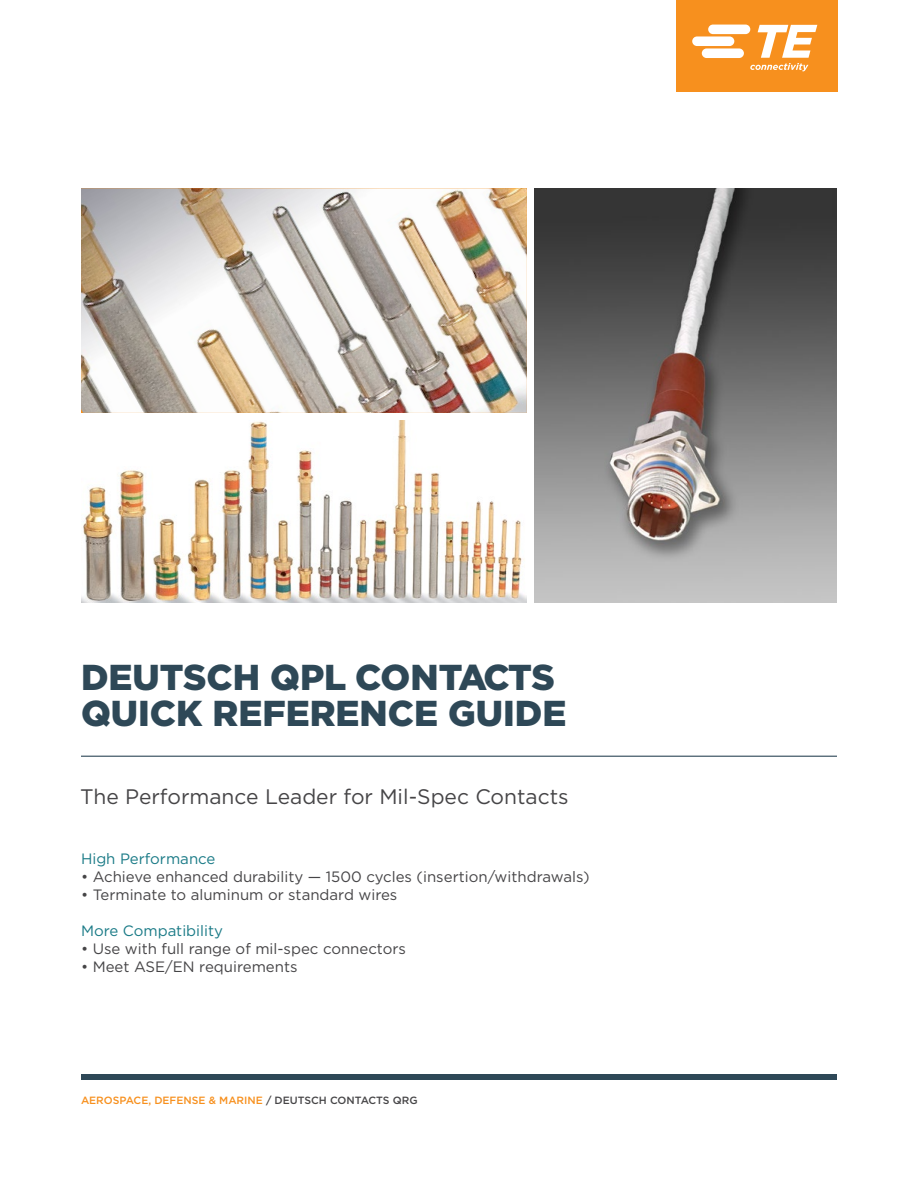
<style>
.page{position:relative;width:918px;height:1188px;background:#fff}
.page>*{position:absolute;margin:0;border:0;box-sizing:border-box;transform-origin:0 0}
.t1{font:900 36px/36px "Gotham";color:#2e4857}
.t2{font:21px "Gotham";color:#464547}
.t3{font:15px "Gotham";color:#464547}
.t4{font:15px "Gotham";color:#1b7b87}
.t5{font:500 10.5px "Gotham";color:#f7901e}
.s1{color:#464547}
</style>
<div class="page">
<img style="left:534px;top:188px;width:303px;height:414px">
<img style="left:81px;top:188px;width:446px;height:225px">
<img style="left:81px;top:420px;width:446px;height:182px">
<div style="left:676px;top:0;width:162px;height:91px;background:#f7901e"></div>
<svg style="left:692px;top:25px;width:125px;height:46px"></svg>
<div style="left:81px;top:1074px;width:756px;height:6px;background:#2e4857"></div>
<hr style="left:81px;top:756px;width:756px;height:1px;background:#2e4857">
<h1 class="t1" style="left:81px;top:659px;width:487px">DEUTSCH QPL CONTACTS<br>QUICK REFERENCE GUIDE</h1>
<h2 class="t2" style="left:80px;top:783px;width:490px">The Performance Leader for Mil-Spec Contacts</h2>
<p class="t4" style="left:81px;top:849px;width:136px">High Performance</p>
<p class="t3" style="left:81px;top:867px;width:510px">• Achieve enhanced durability — 1500 cycles (insertion/withdrawals)</p>
<p class="t3" style="left:81px;top:885px;width:318px">• Terminate to aluminum or standard wires</p>
<p class="t4" style="left:81px;top:921px;width:144px">More Compatibility</p>
<p class="t3" style="left:81px;top:939px;width:327px">• Use with full range of mil-spec connectors</p>
<p class="t3" style="left:81px;top:957px;width:218px">• Meet ASE/EN requirements</p>
<p class="t5" style="left:81px;top:1093px;width:338px">AEROSPACE, DEFENSE &amp; MARINE <span class="s1">/ DEUTSCH CONTACTS QRG</span></p>
</div>
